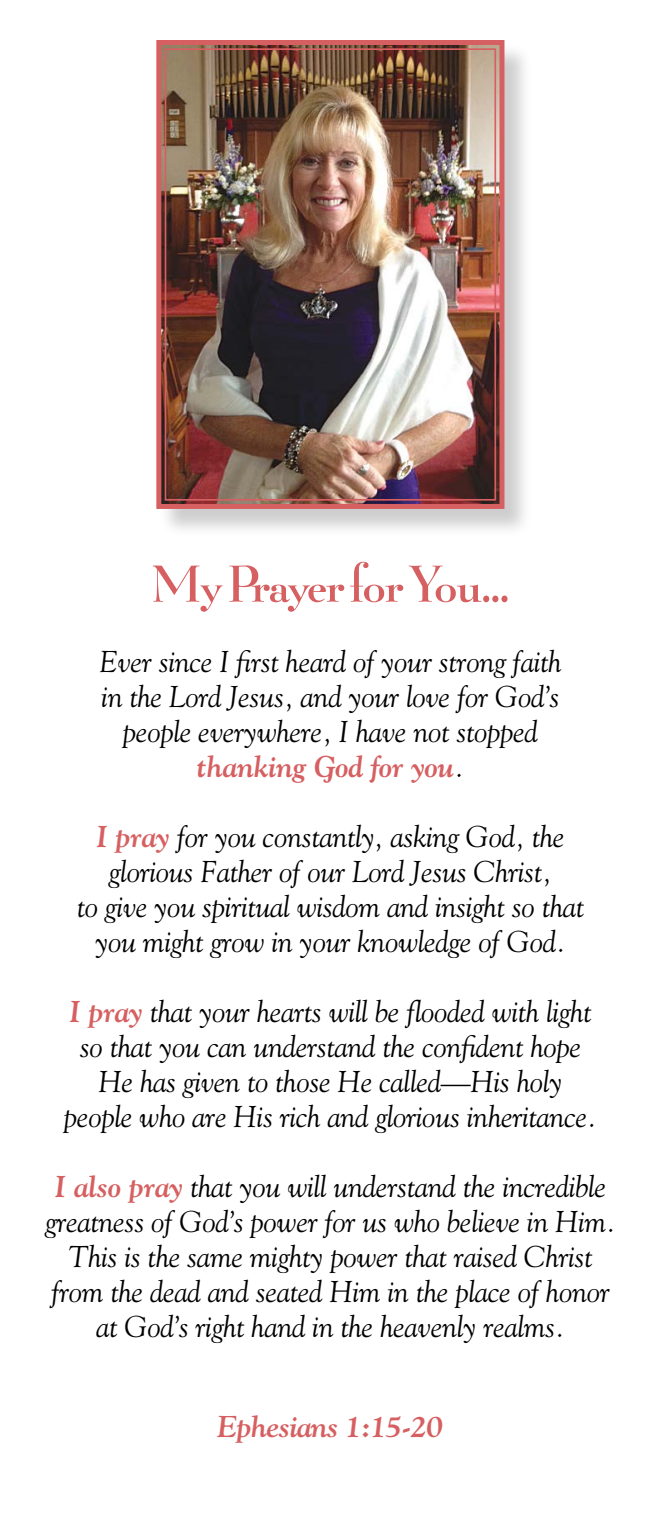
<style>
.page{position:relative;width:659px;height:1530px;background:#fff}
.page>*{position:absolute;margin:0;border:0;box-sizing:border-box;transform-origin:0 0}
.t1{font:50px "Be Lucian Demi";letter-spacing:-.02em;color:#d66061}
.t2{font:italic 30px/35px "Goudy";letter-spacing:-.01em;color:#000;text-align:center}
.t3{font:italic 700 30px "Goudy";letter-spacing:-.03em;color:#d66061}
.s1{font-weight:700;color:#d66061}
</style>
<div class="page">
<div style="left:158px;top:42px;width:375px;height:496px;background:#000;opacity:.2"></div>
<img style="left:156px;top:40px;width:351px;height:471px">
<div style="left:165px;top:48px;width:331px;height:453px;border:2px solid #d66061"></div>
<h1 class="t1" style="left:151px;top:554px;width:360px">My Prayer for You...</h1>
<p class="t2" style="left:99px;top:643px;width:463px">Ever since I first heard of your strong faith in the Lord Jesus, and your love for God’s people everywhere, I have not stopped <span class="s1">thanking God for you</span>.</p>
<p class="t2" style="left:77px;top:818px;width:509px"><span class="s1">I pray</span> for you constantly, asking God, the glorious Father of our Lord Jesus Christ,<br>to give you spiritual wisdom and insight so that you might grow in your knowledge of God.</p>
<p class="t2" style="left:64px;top:993px;width:534px"><span class="s1">I pray</span> that your hearts will be flooded with light so that you can understand the confident hope He has given to those He called—His holy people who are His rich and glorious inheritance.</p>
<p class="t2" style="left:45px;top:1168px;width:572px"><span class="s1">I also pray</span> that you will understand the incredible greatness of God’s power for us who believe in Him.<br>This is the same mighty power that raised Christ from the dead and seated Him in the place of honor at God’s right hand in the heavenly realms.</p>
<p class="t3" style="left:217px;top:1408px;width:227px">Ephesians 1:15-20</p>
</div>
